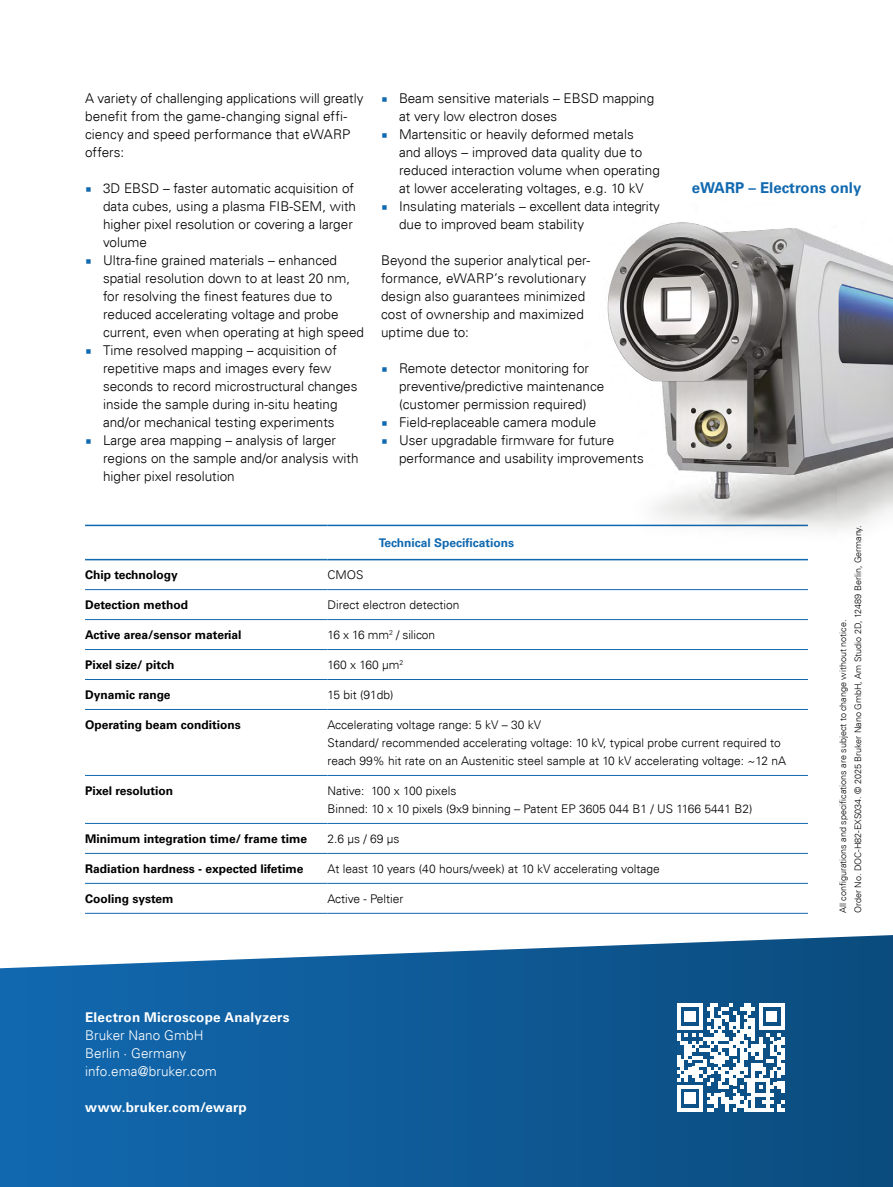
<style>
.page{position:relative;width:893px;height:1187px;background:#fff}
.page>*{position:absolute;margin:0;border:0;box-sizing:border-box;transform-origin:0 0}
.t1{font:700 15px "Univers LT Std";color:#1169b0}
.t2{font:300 13.5px/18px "Univers LT Std";color:#000}
.t3{font:700 13.5px "Univers LT Std";letter-spacing:.02em;color:#fff}
.t4{font:300 13.5px/18px "Univers LT Std";letter-spacing:.005em;color:#fff}
.t5{font:300 12px/18px "Univers LT Std";color:#000}
.t6{font:700 12px "Univers LT Std";color:#000}
.t7{font:700 12px "Univers LT Std";color:#1169b0}
.t8{font:300 9px/15px "Univers LT Std";color:#000}
</style>
<div class="page">
<svg style="left:0;top:935px;width:893px;height:251px;background:#1f659e"></svg>
<hr style="left:85px;top:524px;width:242px;height:2px;background:#1169b0">
<hr style="left:327px;top:524px;width:481px;height:2px;background:#1169b0">
<hr style="left:85px;top:649px;width:242px;height:1px;background:#1169b0">
<hr style="left:85px;top:679px;width:242px;height:1px;background:#1169b0">
<hr style="left:85px;top:709px;width:242px;height:1px;background:#1169b0">
<hr style="left:85px;top:775px;width:242px;height:1px;background:#1169b0">
<hr style="left:85px;top:823px;width:242px;height:1px;background:#1169b0">
<hr style="left:85px;top:853px;width:242px;height:1px;background:#1169b0">
<hr style="left:85px;top:883px;width:242px;height:1px;background:#1169b0">
<hr style="left:85px;top:913px;width:242px;height:1px;background:#1169b0">
<hr style="left:85px;top:559px;width:242px;height:1px;background:#1169b0">
<hr style="left:85px;top:589px;width:242px;height:1px;background:#1169b0">
<hr style="left:85px;top:619px;width:242px;height:1px;background:#1169b0">
<hr style="left:327px;top:853px;width:481px;height:1px;background:#1169b0">
<hr style="left:327px;top:883px;width:481px;height:1px;background:#1169b0">
<hr style="left:327px;top:913px;width:481px;height:1px;background:#1169b0">
<hr style="left:327px;top:559px;width:481px;height:1px;background:#1169b0">
<hr style="left:327px;top:589px;width:481px;height:1px;background:#1169b0">
<hr style="left:327px;top:619px;width:481px;height:1px;background:#1169b0">
<hr style="left:327px;top:649px;width:481px;height:1px;background:#1169b0">
<hr style="left:327px;top:679px;width:481px;height:1px;background:#1169b0">
<hr style="left:327px;top:709px;width:481px;height:1px;background:#1169b0">
<hr style="left:327px;top:775px;width:481px;height:1px;background:#1169b0">
<hr style="left:327px;top:823px;width:481px;height:1px;background:#1169b0">
<img style="left:562px;top:222px;width:331px;height:339px">
<svg style="left:677px;top:1003px;width:108px;height:108px"></svg>
<p class="t2" style="left:85px;top:89px;width:280px">A variety of challenging applications will greatly benefit from the game-changing signal effi&shy;ciency and speed performance that eWARP offers:</p>
<p class="t2" style="left:103px;top:179px;width:262px">3D EBSD – faster automatic acquisition of data cubes, using a plasma FIB-SEM, with higher pixel resolution or covering a larger volume<br>Ultra-fine grained materials – enhanced spatial resolution down to at least 20 nm, for resolving the finest features due to reduced accelerating voltage and probe current, even when operating at high speed Time resolved mapping – acquisition of repetitive maps and images every few seconds to record microstructural changes inside the sample during in-situ heating and/or mechanical testing experiments Large area mapping – analysis of larger regions on the sample and/or analysis with higher pixel resolution</p>
<p class="t2" style="left:399px;top:89px;width:262px">Beam sensitive materials – EBSD mapping at very low electron doses<br>Martensitic or heavily deformed metals<br>and alloys – improved data quality due to reduced interaction volume when operating at lower accelerating voltages, e.g. 10 kV Insulating materials – excellent data integrity due to improved beam stability</p>
<p class="t2" style="left:381px;top:251px;width:211px">Beyond the superior analytical per&shy;formance, eWARP’s revolutionary design also guarantees minimized cost of ownership and maximized uptime due to:</p>
<p class="t2" style="left:399px;top:359px;width:246px">Remote detector monitoring for preventive/predictive maintenance (customer permission required)<br>Field-replaceable camera module<br>User upgradable firmware for future performance and usability improvements</p>
<p class="t1" style="left:692px;top:179px;width:171px">eWARP – Electrons only</p>
<p class="t7" style="left:379px;top:535px;width:137px">Technical Specifications</p>
<p class="t6" style="left:85px;top:567px;width:94px">Chip technology</p>
<p class="t5" style="left:327px;top:565px;width:37px">CMOS</p>
<p class="t6" style="left:85px;top:597px;width:105px">Detection method</p>
<p class="t5" style="left:327px;top:595px;width:134px">Direct electron detection</p>
<p class="t6" style="left:85px;top:627px;width:158px">Active area/sensor material</p>
<p class="t5" style="left:327px;top:625px;width:109px">16 x 16 mm<sup>2</sup> / silicon</p>
<p class="t6" style="left:85px;top:657px;width:91px">Pixel size/ pitch</p>
<p class="t5" style="left:327px;top:655px;width:78px">160 x 160 µm<sup>2</sup></p>
<p class="t6" style="left:85px;top:687px;width:87px">Dynamic range</p>
<p class="t5" style="left:327px;top:685px;width:68px">15 bit (91db)</p>
<p class="t6" style="left:85px;top:717px;width:157px">Operating beam conditions</p>
<p class="t5" style="left:327px;top:715px;width:460px">Accelerating voltage range: 5 kV – 30 kV<br>Standard/ recommended accelerating voltage: 10 kV, typical probe current required to reach 99% hit rate on an Austenitic steel sample at 10 kV accelerating voltage: ~12 nA</p>
<p class="t6" style="left:85px;top:783px;width:90px">Pixel resolution</p>
<p class="t5" style="left:327px;top:781px;width:427px">Native: 100 x 100 pixels<br>Binned: 10 x 10 pixels (9x9 binning – Patent EP 3605 044 B1 / US 1166 5441 B2)</p>
<p class="t6" style="left:85px;top:831px;width:223px">Minimum integration time/ frame time</p>
<p class="t5" style="left:327px;top:829px;width:74px">2.6 µs / 69 µs</p>
<p class="t6" style="left:85px;top:861px;width:220px">Radiation hardness - expected lifetime</p>
<p class="t5" style="left:327px;top:859px;width:334px">At least 10 years (40 hours/week) at 10 kV accelerating voltage</p>
<p class="t6" style="left:85px;top:891px;width:90px">Cooling system</p>
<p class="t5" style="left:327px;top:889px;width:78px">Active - Peltier</p>
<p class="t3" style="left:85px;top:1008px;width:206px">Electron Microscope Analyzers</p>
<p class="t4" style="left:85px;top:1025px;width:133px">Bruker Nano GmbH<br>Berlin · Germany info.ema@bruker.com</p>
<p class="t3" style="left:85px;top:1098px;width:163px">www.bruker.com/ewarp</p>
<p class="t8" style="left:835px;top:913px;width:389px;rotate:-90deg">All configurations and specifications are subject to change without notice.<br>Order No. DOC-H82-EXS034. © 2025 Bruker Nano GmbH, Am Studio 2D, 12489 Berlin, Germany.</p>
</div>
